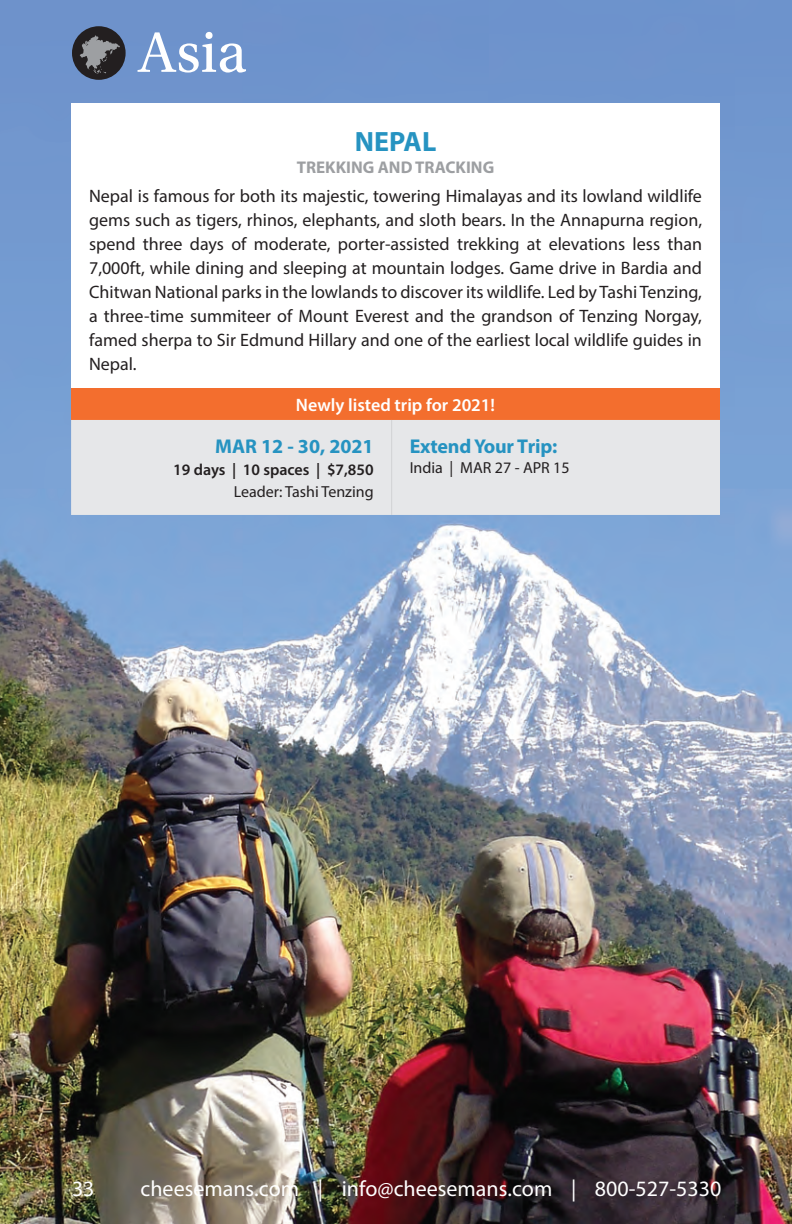
<style>
.page{position:relative;width:792px;height:1224px;background:#fff}
.page>*{position:absolute;margin:0;border:0;box-sizing:border-box;transform-origin:0 0}
.t1{font:60px "Utopia Std";color:#fff}
.t2{font:700 28px "Myriad Pro";color:#2693c1}
.t3{font:22px "Myriad Pro";color:#fff}
.t4{font:700 20px "Myriad Pro";letter-spacing:-.01em;color:#2693c1}
.t5{font:18px/24px "Myriad Pro";color:#231f20;text-align:justify}
.t6{font:600 18px "Myriad Pro";color:#fff}
.t7{font:700 17px "Myriad Pro";color:#9d9fa2}
.t8{font:16px "Myriad Pro";color:#231f20}
.t9{font:600 16px "Myriad Pro";color:#231f20}
</style>
<div class="page">
<img style="left:0;top:0;width:792px;height:1224px">
<div style="left:71px;top:103px;width:649px;height:285px;background:#fff"></div>
<div style="left:71px;top:388px;width:649px;height:32px;background:#f36e2e"></div>
<div style="left:71px;top:420px;width:649px;height:95px;background:#e6e7e9"></div>
<hr style="left:391px;top:420px;width:1px;height:95px;background:#d1d2d4">
<div style="left:72px;top:26px;width:54px;height:54px;background:#231f20;border-radius:50%"></div>
<svg style="left:80px;top:35px;width:40px;height:39px"></svg>
<h1 class="t1" style="left:138px;top:20px;width:111px">Asia</h1>
<h2 class="t2" style="left:355px;top:124px;width:83px">NEPAL</h2>
<p class="t7" style="left:297px;top:156px;width:199px">TREKKING AND TRACKING</p>
<p class="t5" style="left:89px;top:184px;width:614px">Nepal is famous for both its majestic, towering Himalayas and its lowland wildlife gems such as tigers, rhinos, elephants, and sloth bears. In the Annapurna region, spend three days of moderate, porter-assisted trekking at elevations less than 7,000ft, while dining and sleeping at mountain lodges. Game drive in Bardia and Chitwan National parks in the lowlands to discover its wildlife. Led by Tashi Tenzing, a three-time summiteer of Mount Everest and the grandson of Tenzing Norgay, famed sherpa to Sir Edmund Hillary and one of the earliest local wildlife guides in Nepal.</p>
<p class="t6" style="left:296px;top:393px;width:201px">Newly listed trip for 2021!</p>
<p class="t4" style="left:215px;top:433px;width:160px">MAR 12 - 30, 2021</p>
<p class="t9" style="left:173px;top:459px;width:202px">19 days | 10 spaces | $7,850</p>
<p class="t8" style="left:234px;top:482px;width:141px">Leader: Tashi Tenzing</p>
<p class="t4" style="left:410px;top:433px;width:149px">Extend Your Trip:</p>
<p class="t8" style="left:410px;top:458px;width:162px">India | MAR 27 - APR 15</p>
<p class="t3" style="left:72px;top:1175px;width:24px">33</p>
<p class="t3" style="left:141px;top:1175px;width:582px">cheesemans.com | info@cheesemans.com | 800-527-5330</p>
</div>
